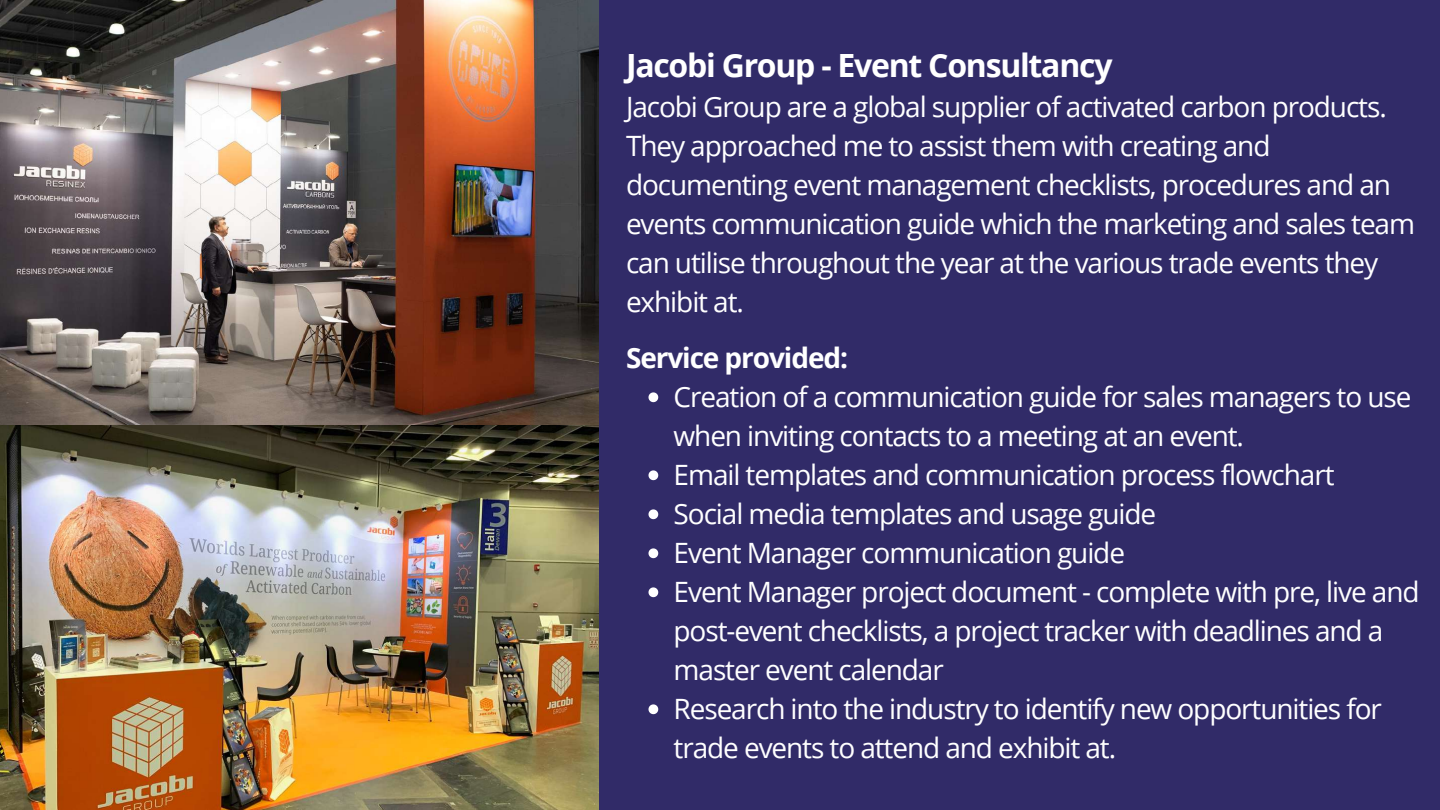
<style>
.page{position:relative;width:1440px;height:810px;background:#312b68}
.page>*{position:absolute;margin:0;border:0;box-sizing:border-box;transform-origin:0 0}
.t1{font:700 32px "Open Sans";letter-spacing:-.04em;color:#fff}
.t2{font:28px/39px "Open Sans";letter-spacing:-.04em;color:#fff}
.t3{font:700 28px "Open Sans";letter-spacing:-.04em;color:#fff}
</style>
<div class="page">
<img style="left:0;top:0;width:598px;height:810px">
<svg style="left:649px;top:392px;width:9px;height:10px"></svg>
<svg style="left:649px;top:470px;width:9px;height:10px"></svg>
<svg style="left:649px;top:509px;width:9px;height:10px"></svg>
<svg style="left:649px;top:548px;width:9px;height:10px"></svg>
<svg style="left:649px;top:587px;width:9px;height:10px"></svg>
<svg style="left:649px;top:704px;width:9px;height:10px"></svg>
<p class="t1" style="left:626px;top:42px;width:488px">Jacobi Group - Event Consultancy</p>
<p class="t2" style="left:626px;top:87px;width:791px">Jacobi Group are a global supplier of activated carbon products.<br>They approached me to assist them with creating and documenting event management checklists, procedures and an events communication guide which the marketing and sales team can utilise throughout the year at the various trade events they exhibit at.</p>
<p class="t3" style="left:626px;top:338px;width:224px">Service provided:</p>
<p class="t2" style="left:674px;top:376px;width:748px">Creation of a communication guide for sales managers to use when inviting contacts to a meeting at an event.<br>Email templates and communication process flowchart<br>Social media templates and usage guide<br>Event Manager communication guide<br>Event Manager project document - complete with pre, live and post-event checklists, a project tracker with deadlines and a master event calendar<br>Research into the industry to identify new opportunities for trade events to attend and exhibit at.</p>
</div>
